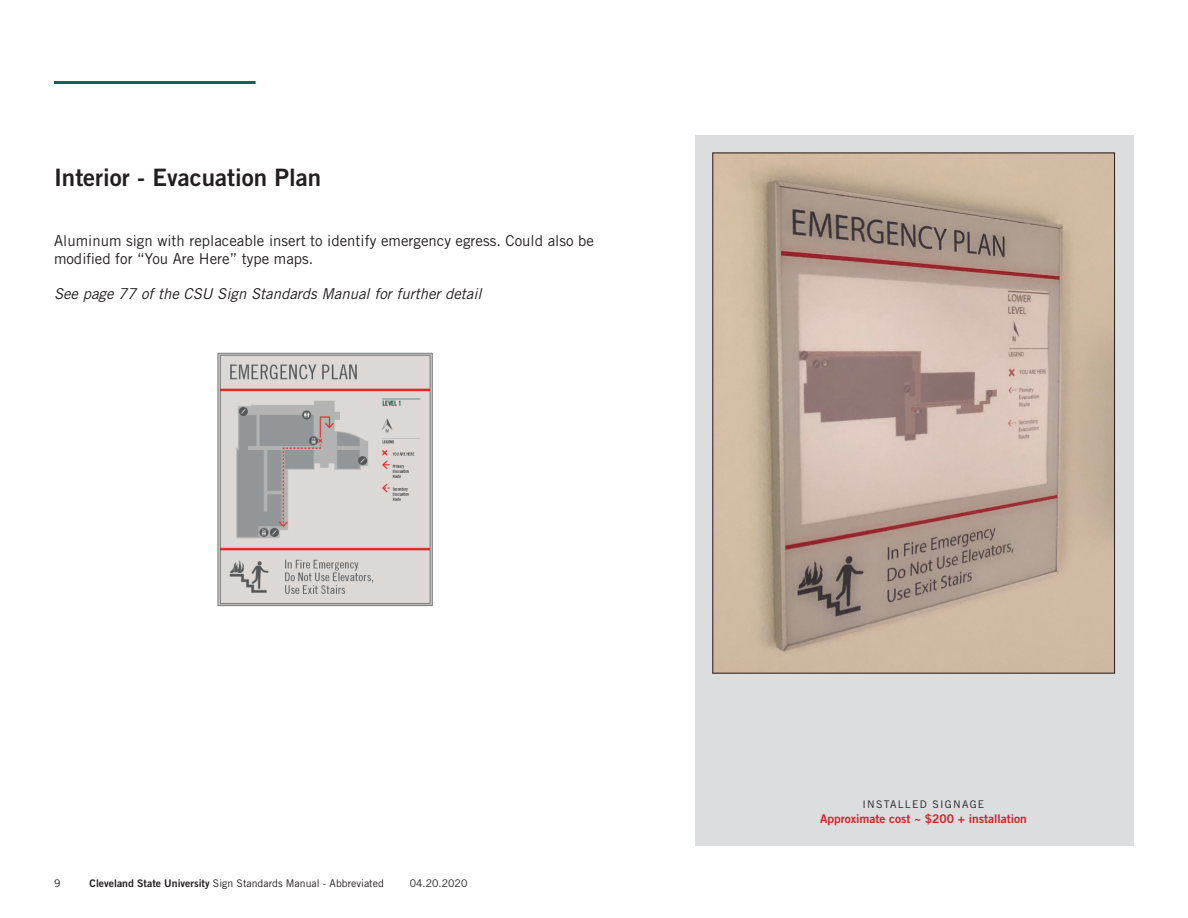
<style>
.page{position:relative;width:1188px;height:918px;background:#fff}
.page>*{position:absolute;margin:0;border:0;box-sizing:border-box;transform-origin:0 0}
.Heading_1{font:24px "Trade Gothic LT Std Bd 2";color:#231f20}
.Paragraph_-_Intro{font:15px/18px "Trade Gothic LT Std";color:#231f20}
.Paragraph_-_Intro-2{font:italic 15px "Trade Gothic LT Std";color:#231f20}
.Paragraph_-_Intro-3{font:12px "Trade Gothic LT Std Bd 2";color:#d1232a}
.Paragraph_-_Intro-4{font:10.5px "Trade Gothic LT Std";color:#231f20}
.Paragraph_-_Intro-5{font:10.5px "Trade Gothic LT Std";letter-spacing:.12em;color:#231f20}
.s1{font-family:"Trade Gothic LT Std Bd 2"}
</style>
<div class="page">
<hr style="left:54px;top:81px;width:202px;height:3px;background:#006954">
<div style="left:695px;top:135px;width:438px;height:711px;background:#dcdddf"></div>
<img style="left:714px;top:155px;width:399px;height:517px">
<img style="left:217px;top:352px;width:216px;height:255px">
<p class="Heading_1" style="left:54px;top:162px;width:269px">Interior - Evacuation Plan</p>
<p class="Paragraph_-_Intro" style="left:54px;top:232px;width:541px">Aluminum sign with replaceable insert to identify emergency egress. Could also be modified for “You Are Here” type maps.</p>
<p class="Paragraph_-_Intro-2" style="left:54px;top:285px;width:429px">See page 77 of the CSU Sign Standards Manual for further detail</p>
<p class="Paragraph_-_Intro-4" style="left:54px;top:877px;width:8px">9</p>
<p class="Paragraph_-_Intro-4" style="left:90px;top:877px;width:296px"><span class="s1">Cleveland State University</span> Sign Standards Manual - Abbreviated</p>
<p class="Paragraph_-_Intro-4" style="left:410px;top:877px;width:59px">04.20.2020</p>
<p class="Paragraph_-_Intro-5" style="left:862px;top:798px;width:123px">INSTALLED SIGNAGE</p>
<p class="Paragraph_-_Intro-3" style="left:820px;top:811px;width:208px">Approximate cost ~ $200 + installation</p>
</div>
